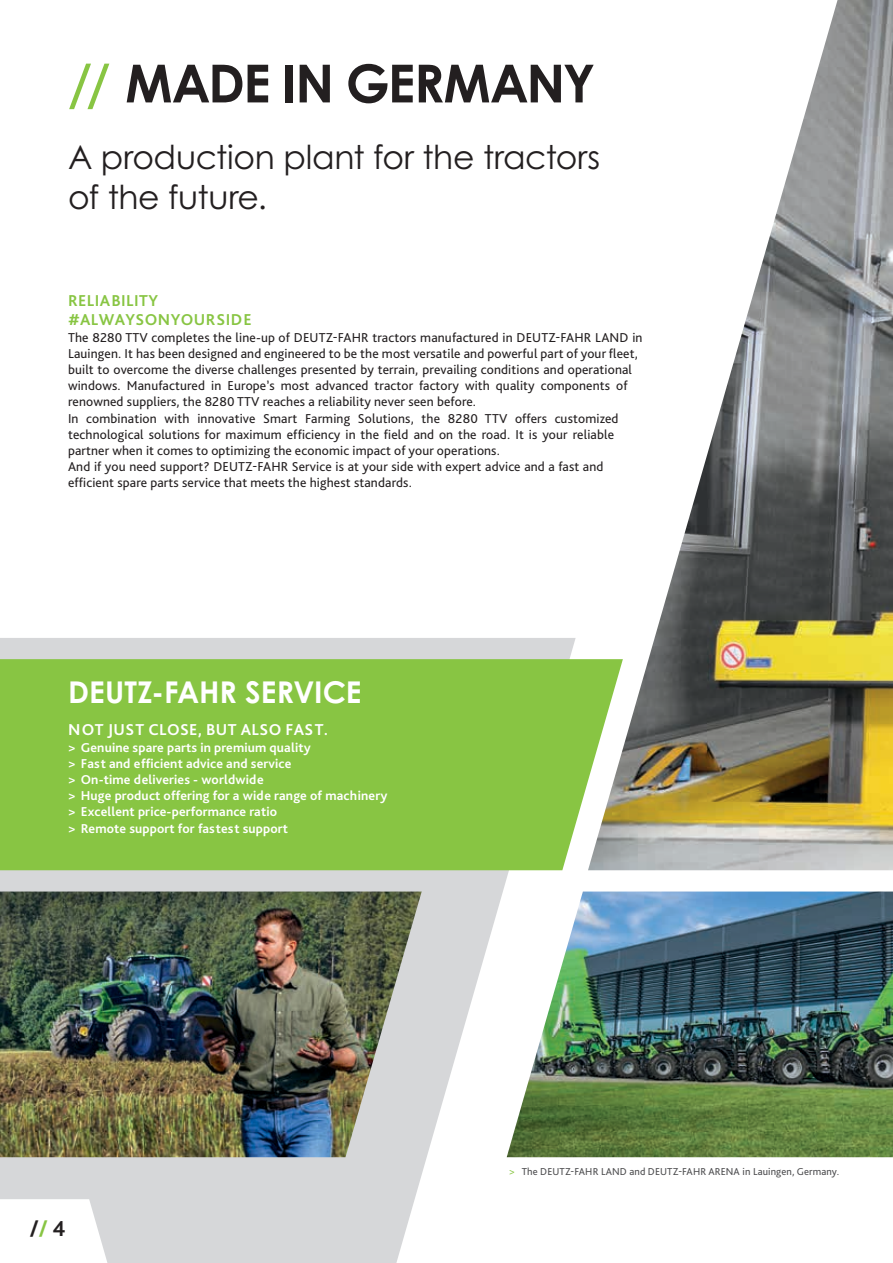
<style>
.page{position:relative;width:893px;height:1263px;background:#fff}
.page>*{position:absolute;margin:0;border:0;box-sizing:border-box;transform-origin:0 0}
.t1{font:700 52.5px "Century Gothic Pro";letter-spacing:-.03em;color:#231f20}
.t2{font:33px/39.6px "Century Gothic Pro";letter-spacing:-.01em;color:#231f20}
.t3{font:700 30px "Century Gothic Pro";color:#fff}
.t4{font:700 22.5px "Bliss Pro";color:#231f20}
.t5{font:700 16.5px/19.8px "Bliss Pro";letter-spacing:.025em;color:#88c543}
.t6{font:700 16.5px "Bliss Pro";letter-spacing:.025em;color:#fff}
.t7{font:13.5px/16.2px "Bliss Pro";letter-spacing:.01em;color:#231f20}
.t8{font:700 13.5px/16.2px "Bliss Pro";letter-spacing:.01em;color:#fff}
.t9{font:10.5px "Bliss Pro";letter-spacing:.01em;color:#4d4d4f}
.s1{color:#88c543}
</style>
<div class="page">
<svg style="left:0;top:638px;width:576px;height:625px;fill:#d6d7d9"></svg>
<div style="left:0;top:659px;width:588px;height:211px;background:#88c543"></div>
<img style="left:588px;top:0;width:305px;height:870px">
<img style="left:0;top:891px;width:422px;height:266px">
<img style="left:507px;top:891px;width:386px;height:266px">
<svg style="left:0;top:1199px;width:107px;height:64px"></svg>
<h1 class="t1" style="left:68px;top:51px;width:529px"><span class="s1">//</span> MADE IN GERMANY</h1>
<h2 class="t2" style="left:68px;top:137px;width:534px">A production plant for the tractors of the future.</h2>
<p class="t5" style="left:68px;top:290px;width:185px">RELIABILITY #ALWAYSONYOURSIDE</p>
<p class="t7" style="left:68px;top:329px;width:576px">The 8280 TTV completes the line-up of DEUTZ-FAHR tractors manufactured in DEUTZ-FAHR LAND in Lauingen. It has been designed and engineered to be the most versatile and powerful part of your fleet, built to overcome the diverse challenges presented by terrain, prevailing conditions and operational windows. Manufactured in Europe’s most advanced tractor factory with quality components of renowned suppliers, the 8280 TTV reaches a reliability never seen before.<br>In combination with innovative Smart Farming Solutions, the 8280 TTV offers customized technological solutions for maximum efficiency in the field and on the road. It is your reliable partner when it comes to optimizing the economic impact of your operations.<br>And if you need support? DEUTZ-FAHR Service is at your side with expert advice and a fast and efficient spare parts service that meets the highest standards.</p>
<h3 class="t3" style="left:68px;top:673px;width:295px">DEUTZ-FAHR SERVICE</h3>
<p class="t6" style="left:68px;top:720px;width:261px">NOT JUST CLOSE, BUT ALSO FAST.</p>
<p class="t8" style="left:68px;top:739px;width:321px">&gt; Genuine spare parts in premium quality<br>&gt; Fast and efficient advice and service<br>&gt; On-time deliveries - worldwide<br>&gt; Huge product offering for a wide range of machinery &gt; Excellent price-performance ratio<br>&gt; Remote support for fastest support</p>
<h3 class="t4" style="left:30px;top:1215px;width:37px">/<span class="s1">/</span> 4</h3>
<p class="t9" style="left:509px;top:1165px;width:332px"><span class="s1">&gt;</span> The DEUTZ-FAHR LAND and DEUTZ-FAHR ARENA in Lauingen, Germany.</p>
</div>
